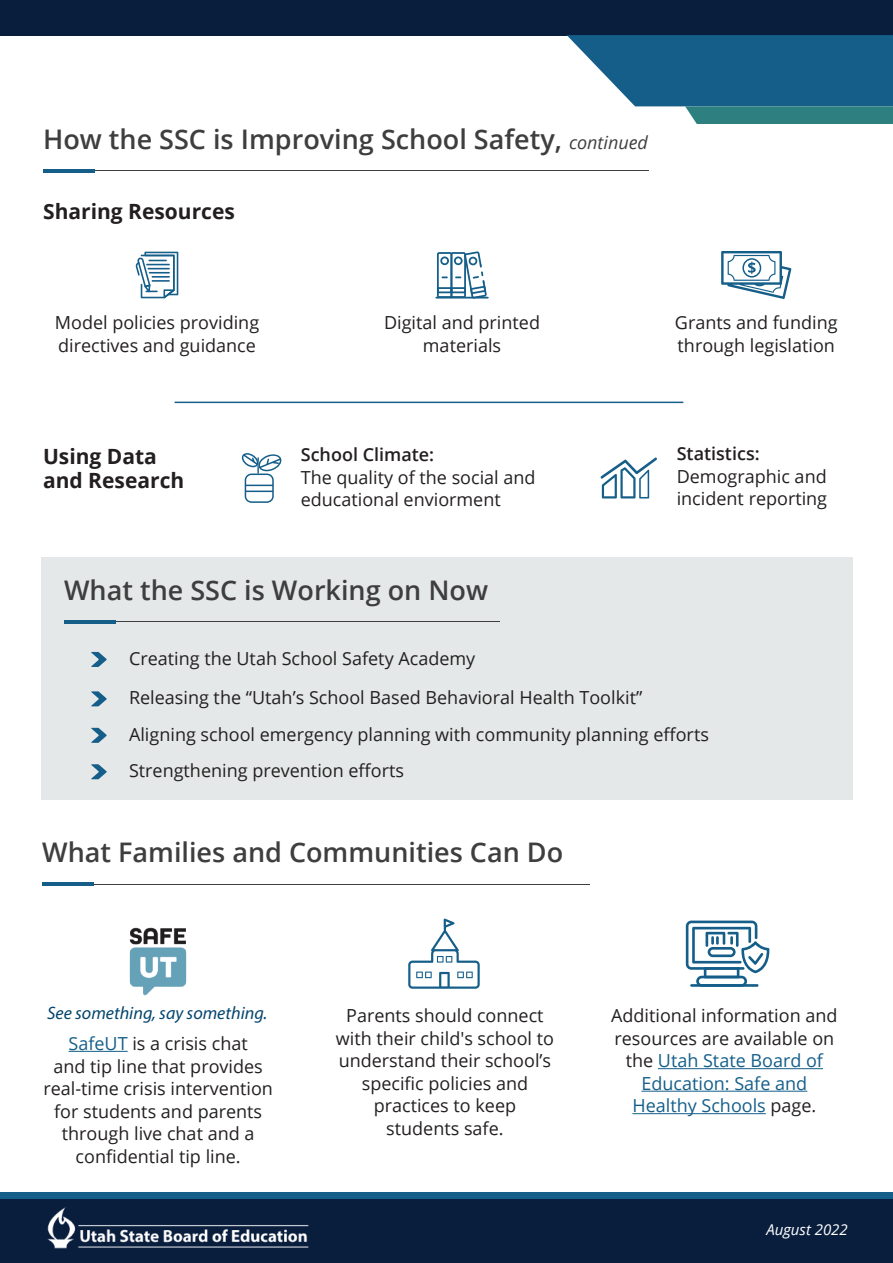
<style>
.page{position:relative;width:893px;height:1263px;background:#fff}
.page>*{position:absolute;margin:0;border:0;box-sizing:border-box;transform-origin:0 0}
.t1{font:600 27px "Open Sans";color:#3e3e3f}
.t2{font:700 21px/24px "Open Sans";color:#231f20}
.t3{font:18px/22.5px "Open Sans";color:#231f20}
.t4{font:italic 18px "Myriad Pro";color:#04456e}
.t5{font:600 18px "Open Sans";color:#231f20}
.t6{font:italic 15px "Open Sans";color:#fff}
.s1{font-weight:400;font-style:italic;font-size:18px}
.s2{color:#145e89}
</style>
<div class="page">
<div style="left:42px;top:557px;width:811px;height:243px;background:#e5e8e8"></div>
<hr style="left:632px;top:1113px;width:134px;height:1px;background:#145e89">
<hr style="left:641px;top:1091px;width:166px;height:1px;background:#145e89">
<hr style="left:658px;top:1068px;width:165px;height:1px;background:#145e89">
<hr style="left:69px;top:1051px;width:59px;height:1px;background:#145e89">
<hr style="left:42px;top:884px;width:548px;height:1px;background:#3e3e3f">
<hr style="left:42px;top:882px;width:52px;height:4px;background:#145e89">
<hr style="left:175px;top:402px;width:508px;height:1px;background:#145e89">
<div style="left:0;top:0;width:893px;height:36px;background:#091d3d"></div>
<hr style="left:64px;top:621px;width:436px;height:1px;background:#3e3e3f">
<hr style="left:64px;top:620px;width:52px;height:4px;background:#145e89">
<hr style="left:43px;top:170px;width:605px;height:1px;background:#3e3e3f">
<hr style="left:43px;top:169px;width:52px;height:4px;background:#145e89">
<svg style="left:567px;top:35px;width:326px;height:89px"></svg>
<svg style="left:136px;top:252px;width:42px;height:46px"></svg>
<svg style="left:437px;top:251px;width:50px;height:46px"></svg>
<hr style="left:435px;top:297px;width:54px;height:2px;background:#145e89">
<svg style="left:721px;top:251px;width:70px;height:48px"></svg>
<svg style="left:241px;top:453px;width:41px;height:50px"></svg>
<svg style="left:600px;top:457px;width:57px;height:41px"></svg>
<svg style="left:91px;top:652px;width:16px;height:15px"></svg>
<svg style="left:91px;top:691px;width:16px;height:15px"></svg>
<svg style="left:91px;top:728px;width:16px;height:15px"></svg>
<svg style="left:91px;top:764px;width:16px;height:15px"></svg>
<img style="left:129px;top:927px;width:58px;height:69px">
<svg style="left:408px;top:918px;width:72px;height:71px"></svg>
<svg style="left:686px;top:920px;width:84px;height:67px"></svg>
<hr style="left:690px;top:984px;width:68px;height:3px;background:#145e89">
<div style="left:0;top:1197px;width:893px;height:66px;background:#091d3d"></div>
<div style="left:0;top:1192px;width:893px;height:7px;background:#145e89"></div>
<img style="left:47px;top:1207px;width:262px;height:42px">
<h1 class="t1" style="left:43px;top:120px;width:606px">How the SSC is Improving School Safety, <span class="s1">continued</span></h1>
<p class="t2" style="left:43px;top:199px;width:193px">Sharing Resources</p>
<p class="t3" style="left:55px;top:311px;width:206px">Model policies providing directives and guidance</p>
<p class="t3" style="left:384px;top:311px;width:157px;text-align:center">Digital and printed materials</p>
<p class="t3" style="left:675px;top:311px;width:164px">Grants and funding through legislation</p>
<p class="t2" style="left:43px;top:444px;width:143px">Using Data and Research</p>
<p class="t5" style="left:301px;top:442px;width:135px">School Climate:</p>
<p class="t3" style="left:301px;top:465px;width:236px">The quality of the social and educational enviorment</p>
<h1 class="t1" style="left:64px;top:571px;width:426px">What the SSC is Working on Now</h1>
<p class="t5" style="left:677px;top:441px;width:84px">Statistics:</p>
<p class="t3" style="left:677px;top:465px;width:152px">Demographic and incident reporting</p>
<p class="t3" style="left:129px;top:639px;width:515px;line-height:38.8px">Creating the Utah School Safety Academy<br>Releasing the “Utah’s School Based Behavioral Health Toolkit”</p>
<p class="t3" style="left:129px;top:715px;width:581px;line-height:36.5px">Aligning school emergency planning with community planning efforts<br>Strengthening prevention efforts</p>
<h1 class="t1" style="left:42px;top:834px;width:522px">What Families and Communities Can Do</h1>
<p class="t4" style="left:47px;top:1002px;width:222px">See something, say something.</p>
<p class="t3" style="left:43px;top:1032px;width:231px;text-align:center"><span class="s2">SafeUT</span> is a crisis chat<br>and tip line that provides real-time crisis intervention for students and parents through live chat and a confidential tip line.</p>
<p class="t3" style="left:336px;top:1004px;width:220px;text-align:center">Parents should connect with their child's school to understand their school’s specific policies and practices to keep students safe.</p>
<p class="t3" style="left:611px;top:1004px;width:228px;text-align:center">Additional information and resources are available on the <span class="s2">Utah State Board of<br>Education: Safe and<br>Healthy Schools</span> page.</p>
<p class="t6" style="left:766px;top:1219px;width:83px">August 2022</p>
</div>
